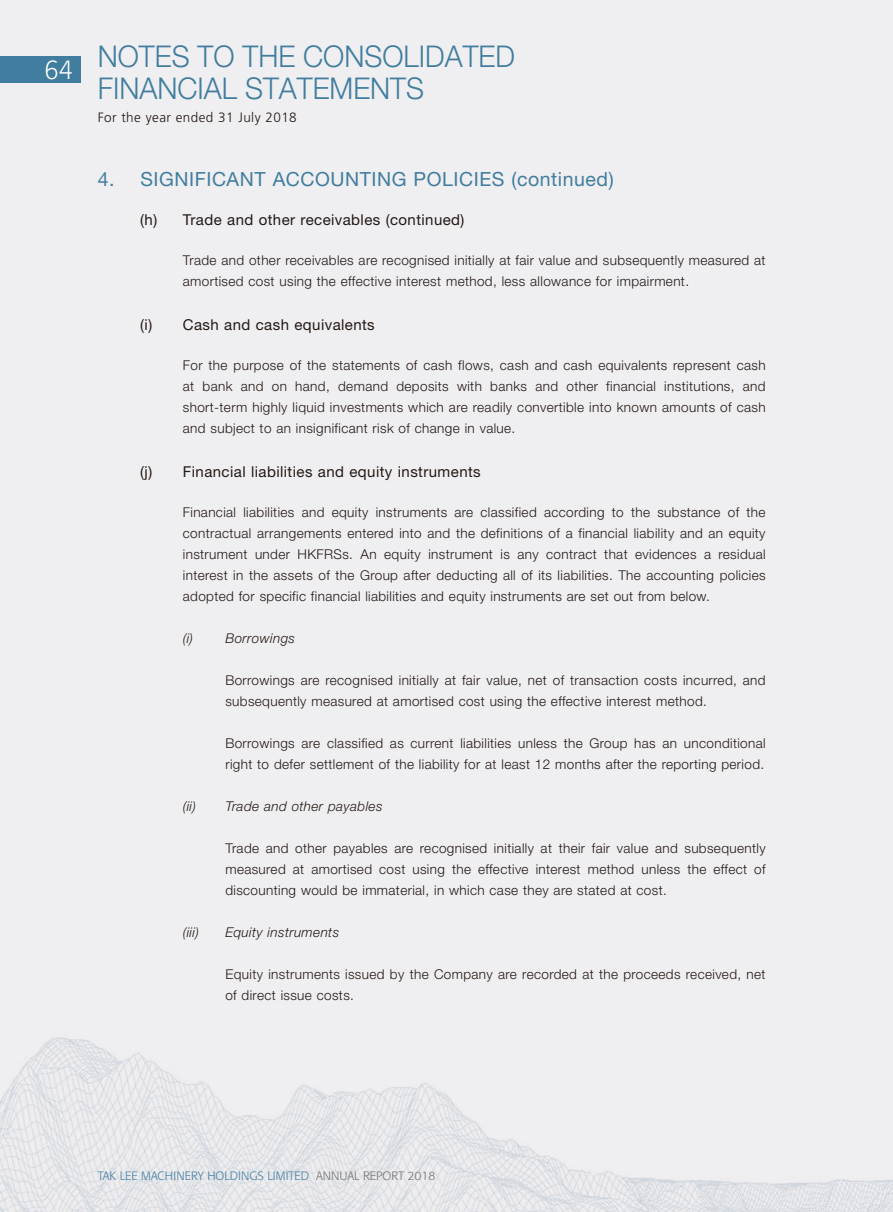
<style>
.page{position:relative;width:893px;height:1212px;background:#fff}
.page>*{position:absolute;margin:0;border:0;box-sizing:border-box;transform-origin:0 0}
.t1{font:300 30px/31.5px "Helvetica Neue LT Std";color:#407d9f;scale:.95 1}
.t2{font:300 27px "Formata";color:#fff;scale:.9 1}
.t3{font:19.5px "Helvetica Neue LT Std";letter-spacing:.03em;color:#407d9f}
.t4{font:15px "Helvetica Neue LT Std";letter-spacing:.03em;color:#231916}
.t5{font:300 13.5px/21px "Helvetica Neue LT Std";letter-spacing:.03em;color:#231916}
.t6{font:italic 300 13.5px "Helvetica Neue LT Std";letter-spacing:.03em;color:#231916}
.t7{font:300 13.5px "Frutiger LT Std";letter-spacing:.03em;color:#231916}
.t8{font:300 12px "Formata";color:#407d9f}
.s1{color:#727272}
</style>
<div class="page">
<div style="left:0;top:0;width:892px;height:1212px;background:#efeef0"></div>
<div style="left:0;top:57px;width:81px;height:26px;background:#407d9f"></div>
<h2 class="t2" style="left:45px;top:54px;width:33px">64</h2>
<h1 class="t1" style="left:98px;top:40px;width:441px">NOTES TO THE CONSOLIDATED<br>FINANCIAL STATEMENTS</h1>
<p class="t7" style="left:98px;top:110px;width:200px">For the year ended 31 July 2018</p>
<h3 class="t3" style="left:98px;top:168px;width:517px">4. SIGNIFICANT ACCOUNTING POLICIES (continued)</h3>
<p class="t4" style="left:140px;top:210px;width:326px">(h) Trade and other receivables (continued)</p>
<p class="t5" style="left:183px;top:250px;width:584px">Trade and other receivables are recognised initially at fair value and subsequently measured at amortised cost using the effective interest method, less allowance for impairment.</p>
<p class="t4" style="left:140px;top:315px;width:236px">(i) Cash and cash equivalents</p>
<p class="t5" style="left:183px;top:355px;width:584px;text-align:justify">For the purpose of the statements of cash flows, cash and cash equivalents represent cash at bank and on hand, demand deposits with banks and other financial institutions, and short-term highly liquid investments which are readily convertible into known amounts of cash and subject to an insignificant risk of change in value.</p>
<p class="t4" style="left:140px;top:462px;width:342px">(j) Financial liabilities and equity instruments</p>
<p class="t5" style="left:183px;top:502px;width:584px;text-align:justify">Financial liabilities and equity instruments are classified according to the substance of the contractual arrangements entered into and the definitions of a financial liability and an equity instrument under HKFRSs. An equity instrument is any contract that evidences a residual interest in the assets of the Group after deducting all of its liabilities. The accounting policies adopted for specific financial liabilities and equity instruments are set out from below.</p>
<p class="t6" style="left:183px;top:630px;width:114px">(i) Borrowings</p>
<p class="t5" style="left:225px;top:670px;width:542px">Borrowings are recognised initially at fair value, net of transaction costs incurred, and subsequently measured at amortised cost using the effective interest method.</p>
<p class="t5" style="left:225px;top:733px;width:542px">Borrowings are classified as current liabilities unless the Group has an unconditional right to defer settlement of the liability for at least 12 months after the reporting period.</p>
<p class="t6" style="left:183px;top:798px;width:201px">(ii) Trade and other payables</p>
<p class="t5" style="left:225px;top:838px;width:542px;text-align:justify">Trade and other payables are recognised initially at their fair value and subsequently measured at amortised cost using the effective interest method unless the effect of discounting would be immaterial, in which case they are stated at cost.</p>
<p class="t6" style="left:183px;top:924px;width:17px">(iii)</p>
<p class="t6" style="left:225px;top:924px;width:115px">Equity instruments</p>
<p class="t5" style="left:225px;top:964px;width:542px">Equity instruments issued by the Company are recorded at the proceeds received, net of direct issue costs.</p>
<p class="t8" style="left:98px;top:1168px;width:339px">TAK LEE MACHINERY HOLDINGS LIMITED <span class="s1">ANNUAL REPORT 2018</span></p>
</div>
